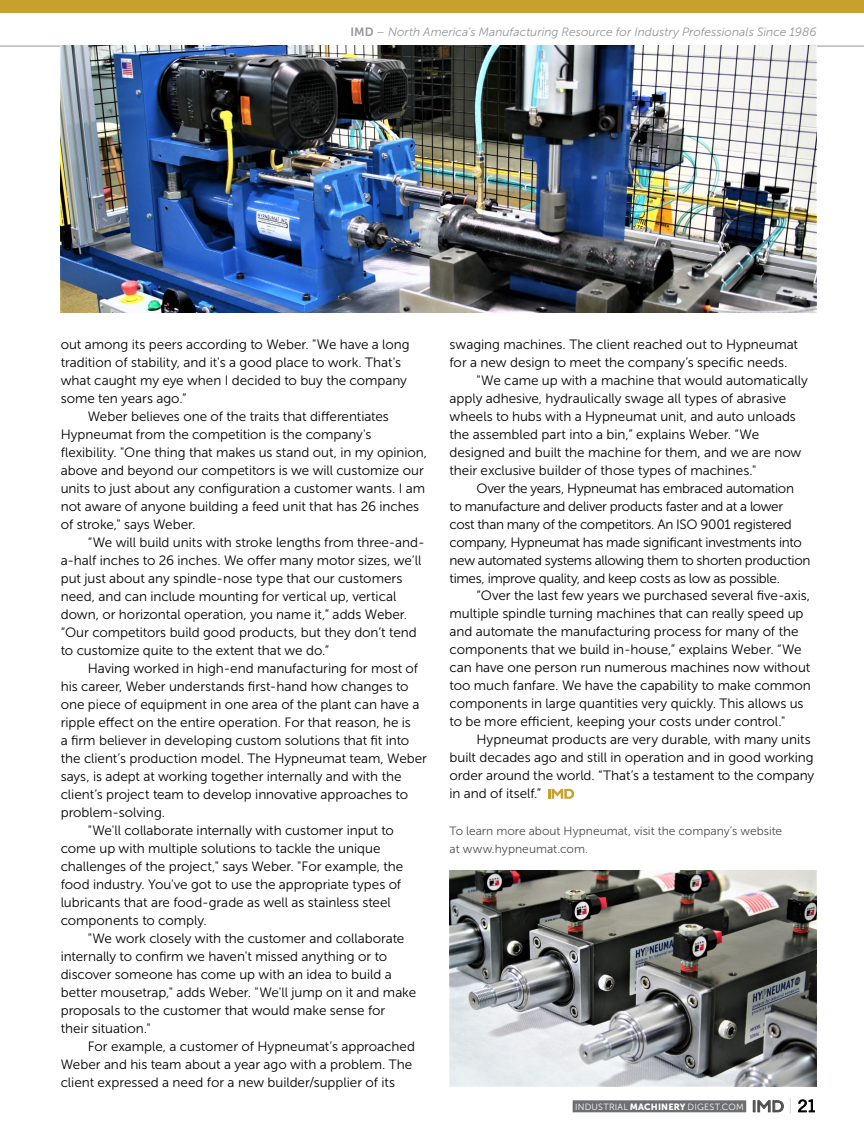
<style>
.page{position:relative;width:864px;height:1134px;background:#fff}
.page>*{position:absolute;margin:0;border:0;box-sizing:border-box;transform-origin:0 0}
.t1{font:13.5px "Museo Sans 300";letter-spacing:-.005em;color:#000}
.t2{font:13.5px "Museo Sans 300";letter-spacing:-.025em;color:#000}
.t3{font:italic 12px "Museo Sans 300";color:#939598}
.t4{font:12px/18px "Museo Sans 300";color:#4d4d4f}
.t5{font:9px "Museo Sans 300";letter-spacing:.025em;color:#fff}
.s1{font-family:"Museo Sans 700";font-style:normal}
.s2{font-family:"Museo Sans 900"}
.s3{font-family:"Pluto";font-size:16.5px;color:#4d4d4f}
.s4{font-family:"Helvetica Neue";font-weight:200;font-size:15px;color:#808285}
.s5{font-family:"Trade Gothic";font-size:16.5px;color:#000}
</style>
<div class="page">
<div style="left:573px;top:1100px;width:173px;height:12px;background:#6d6e71"></div>
<hr style="left:0;top:46px;width:864px;height:1px;background:#939598">
<div style="left:0;top:0;width:864px;height:13px;background:#c7a12f"></div>
<hr style="left:0;top:425px;width:1px;height:107px;background:#c7a12f">
<svg style="left:548px;top:789px;width:26px;height:10px"></svg>
<img style="left:61px;top:45px;width:756px;height:268px">
<img style="left:450px;top:871px;width:367px;height:216px">
<p class="t3" style="left:351px;top:25px;width:468px"><span class="s1">IMD</span> – North America’s Manufacturing Resource for Industry Professionals Since 1986</p>
<p class="t1" style="left:61px;top:337px;width:350px">out among its peers according to Weber. "We have a long</p>
<p class="t1" style="left:61px;top:355px;width:342px">tradition of stability, and it's a good place to work. That's</p>
<p class="t1" style="left:61px;top:373px;width:348px">what caught my eye when I decided to buy the company</p>
<p class="t1" style="left:61px;top:391px;width:127px">some ten years ago.”</p>
<p class="t1" style="left:88px;top:409px;width:303px">Weber believes one of the traits that differentiates</p>
<p class="t1" style="left:61px;top:427px;width:312px">Hypneumat from the competition is the company's</p>
<p class="t1" style="left:61px;top:445px;width:368px">flexibility. "One thing that makes us stand out, in my opinion,</p>
<p class="t1" style="left:61px;top:463px;width:365px">above and beyond our competitors is we will customize our</p>
<p class="t1" style="left:61px;top:481px;width:366px">units to just about any configuration a customer wants. I am</p>
<p class="t1" style="left:61px;top:499px;width:360px">not aware of anyone building a feed unit that has 26 inches</p>
<p class="t1" style="left:61px;top:517px;width:136px">of stroke," says Weber.</p>
<p class="t1" style="left:88px;top:535px;width:338px">“We will build units with stroke lengths from three-and-</p>
<p class="t1" style="left:61px;top:553px;width:362px">a-half inches to 26 inches. We offer many motor sizes, we’ll</p>
<p class="t1" style="left:61px;top:571px;width:343px">put just about any spindle-nose type that our customers</p>
<p class="t1" style="left:61px;top:589px;width:337px">need, and can include mounting for vertical up, vertical</p>
<p class="t1" style="left:61px;top:607px;width:348px">down, or horizontal operation, you name it,” adds Weber.</p>
<p class="t1" style="left:61px;top:625px;width:358px">“Our competitors build good products, but they don’t tend</p>
<p class="t1" style="left:61px;top:643px;width:270px">to customize quite to the extent that we do.”</p>
<p class="t1" style="left:88px;top:661px;width:332px">Having worked in high-end manufacturing for most of</p>
<p class="t1" style="left:61px;top:679px;width:349px">his career, Weber understands first-hand how changes to</p>
<p class="t1" style="left:61px;top:697px;width:360px">one piece of equipment in one area of the plant can have a</p>
<p class="t1" style="left:61px;top:715px;width:352px">ripple effect on the entire operation. For that reason, he is</p>
<p class="t1" style="left:61px;top:733px;width:350px">a firm believer in developing custom solutions that fit into</p>
<p class="t1" style="left:61px;top:751px;width:368px">the client’s production model. The Hypneumat team, Weber</p>
<p class="t1" style="left:61px;top:769px;width:342px">says, is adept at working together internally and with the</p>
<p class="t1" style="left:61px;top:787px;width:349px">client’s project team to develop innovative approaches to</p>
<p class="t1" style="left:61px;top:805px;width:106px">problem-solving.</p>
<p class="t1" style="left:88px;top:823px;width:308px">"We'll collaborate internally with customer input to</p>
<p class="t1" style="left:61px;top:841px;width:321px">come up with multiple solutions to tackle the unique</p>
<p class="t1" style="left:61px;top:859px;width:344px">challenges of the project," says Weber. "For example, the</p>
<p class="t1" style="left:61px;top:877px;width:342px">food industry. You've got to use the appropriate types of</p>
<p class="t1" style="left:61px;top:895px;width:332px">lubricants that are food-grade as well as stainless steel</p>
<p class="t1" style="left:61px;top:913px;width:148px">components to comply.</p>
<p class="t1" style="left:88px;top:931px;width:318px">"We work closely with the customer and collaborate</p>
<p class="t1" style="left:61px;top:949px;width:328px">internally to confirm we haven't missed anything or to</p>
<p class="t1" style="left:61px;top:967px;width:333px">discover someone has come up with an idea to build a</p>
<p class="t1" style="left:61px;top:985px;width:357px">better mousetrap," adds Weber. "We'll jump on it and make</p>
<p class="t1" style="left:61px;top:1003px;width:326px">proposals to the customer that would make sense for</p>
<p class="t1" style="left:61px;top:1021px;width:91px">their situation."</p>
<p class="t1" style="left:88px;top:1039px;width:329px">For example, a customer of Hypneumat’s approached</p>
<p class="t1" style="left:61px;top:1057px;width:353px">Weber and his team about a year ago with a problem. The</p>
<p class="t1" style="left:61px;top:1075px;width:336px">client expressed a need for a new builder/supplier of its</p>
<p class="t1" style="left:450px;top:337px;width:350px">swaging machines. The client reached out to Hypneumat</p>
<p class="t1" style="left:450px;top:355px;width:339px">for a new design to meet the company’s specific needs.</p>
<p class="t1" style="left:477px;top:373px;width:333px">"We came up with a machine that would automatically</p>
<p class="t1" style="left:450px;top:391px;width:338px">apply adhesive, hydraulically swage all types of abrasive</p>
<p class="t1" style="left:450px;top:409px;width:348px">wheels to hubs with a Hypneumat unit, and auto unloads</p>
<p class="t1" style="left:450px;top:427px;width:311px">the assembled part into a bin,” explains Weber. “We</p>
<p class="t1" style="left:450px;top:445px;width:353px">designed and built the machine for them, and we are now</p>
<p class="t1" style="left:450px;top:463px;width:308px">their exclusive builder of those types of machines."</p>
<p class="t1" style="left:477px;top:481px;width:319px">Over the years, Hypneumat has embraced automation</p>
<p class="t1" style="left:450px;top:499px;width:335px">to manufacture and deliver products faster and at a lower</p>
<p class="t2" style="left:450px;top:517px;width:344px">cost than many of the competitors. An ISO 9001 registered</p>
<p class="t2" style="left:450px;top:535px;width:354px">company, Hypneumat has made significant investments into</p>
<p class="t1" style="left:450px;top:553px;width:363px">new automated systems allowing them to shorten production</p>
<p class="t2" style="left:450px;top:571px;width:332px">times, improve quality, and keep costs as low as possible.</p>
<p class="t1" style="left:477px;top:589px;width:335px">“Over the last few years we purchased several five-axis,</p>
<p class="t1" style="left:450px;top:607px;width:355px">multiple spindle turning machines that can really speed up</p>
<p class="t1" style="left:450px;top:625px;width:351px">and automate the manufacturing process for many of the</p>
<p class="t1" style="left:450px;top:643px;width:354px">components that we build in-house,” explains Weber. “We</p>
<p class="t1" style="left:450px;top:661px;width:362px">can have one person run numerous machines now without</p>
<p class="t1" style="left:450px;top:679px;width:363px">too much fanfare. We have the capability to make common</p>
<p class="t1" style="left:450px;top:697px;width:356px">components in large quantities very quickly. This allows us</p>
<p class="t1" style="left:450px;top:715px;width:337px">to be more efficient, keeping your costs under control."</p>
<p class="t1" style="left:477px;top:733px;width:336px">Hypneumat products are very durable, with many units</p>
<p class="t1" style="left:450px;top:751px;width:366px">built decades ago and still in operation and in good working</p>
<p class="t1" style="left:450px;top:769px;width:366px">order around the world. “That’s a testament to the company</p>
<p class="t1" style="left:450px;top:787px;width:93px">in and of itself.”</p>
<p class="t4" style="left:450px;top:822px;width:334px">To learn more about Hypneumat, visit the company’s website at www.hypneumat.com.</p>
<p class="t5" style="left:575px;top:1102px;width:243px">INDUSTRIAL <span class="s2">MACHINERY</span> DIGEST.COM <span class="s3">IMD</span> <span class="s4">|</span> <span class="s5">21</span></p>
</div>
